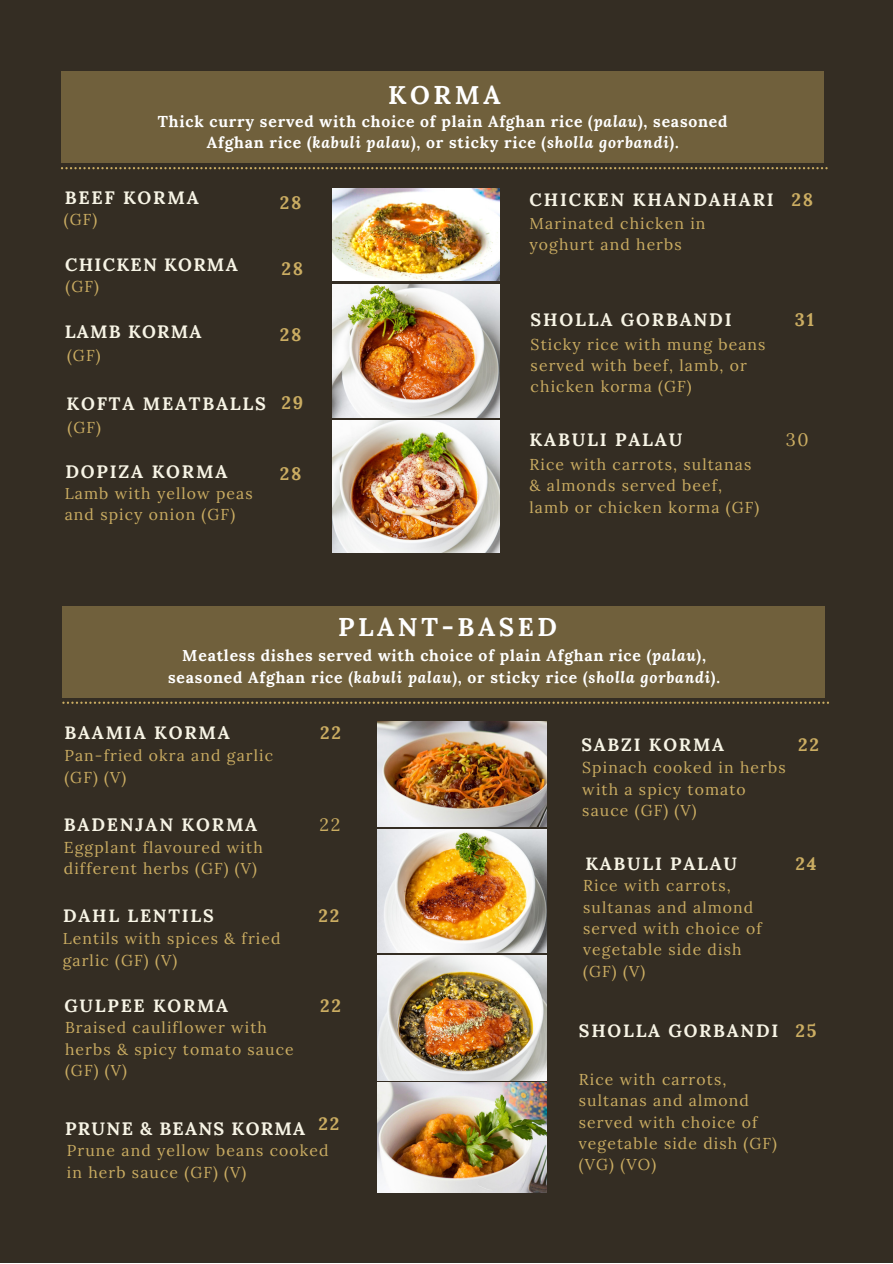
<style>
.page{position:relative;width:893px;height:1264px;background:#fff}
.page>*{position:absolute;margin:0;border:0;box-sizing:border-box;transform-origin:0 0}
.t1{font:700 25.65px "Lora";letter-spacing:.14em;color:#fff}
.t2{font:700 18px "Lora";letter-spacing:.1em;color:#f7f4e5}
.t3{font:700 18px "Lora";letter-spacing:.07em;color:#f7f4e5}
.t4{font:700 18px "Lora";letter-spacing:.1em;color:#cbad62}
.t5{font:18px "Lora";color:#cbad62}
.t6{font:700 17.85px "Lora";letter-spacing:.1em;color:#f7f4e5}
.t7{font:700 17.85px "Lora";letter-spacing:.1em;color:#cbad62}
.t8{font:17.85px "Lora";color:#cbad62}
.t9{font:15.75px/21.3px "Lora";letter-spacing:.07em;color:#cbad62}
.t10{font:700 15.75px/21.3px "Lora";letter-spacing:.05em;color:#fff;text-align:center}
.s1{font-style:italic}
.s2{color:#cbad62}
</style>
<div class="page">
<div style="left:0;top:0;width:892px;height:1262px;background:#342d23"></div>
<img style="left:332px;top:189px;width:167px;height:92px">
<img style="left:332px;top:284px;width:167px;height:133px">
<img style="left:332px;top:420px;width:167px;height:132px">
<img style="left:378px;top:829px;width:168px;height:124px">
<img style="left:378px;top:955px;width:168px;height:125px">
<img style="left:378px;top:722px;width:168px;height:104px">
<svg style="left:61px;top:167px;width:766px;height:2px"></svg>
<div style="left:61px;top:72px;width:762px;height:91px;background:#70603c"></div>
<svg style="left:62px;top:701px;width:767px;height:3px"></svg>
<div style="left:63px;top:606px;width:762px;height:91px;background:#70603c"></div>
<img style="left:378px;top:1082px;width:168px;height:110px">
<h1 class="t1" style="left:388px;top:78px;width:114px">KORMA</h1>
<p class="t10" style="left:158px;top:110px;width:571px">Thick curry served with choice of plain Afghan rice (<span class="s1">palau</span>), seasoned<br>Afghan rice (<span class="s1">kabuli palau</span>), or sticky rice (<span class="s1">sholla gorbandi</span>).</p>
<p class="t2" style="left:65px;top:185px;width:135px">BEEF KORMA</p>
<p class="t9" style="left:64px;top:208px;width:35px">(GF)</p>
<p class="t3" style="left:65px;top:253px;width:174px">CHICKEN KORMA</p>
<p class="t9" style="left:65px;top:276px;width:35px">(GF)</p>
<p class="t3" style="left:65px;top:319px;width:138px">LAMB KORMA</p>
<p class="t9" style="left:67px;top:344px;width:35px">(GF)</p>
<p class="t2" style="left:67px;top:392px;width:201px">KOFTA MEATBALLS</p>
<p class="t9" style="left:67px;top:416px;width:35px">(GF)</p>
<p class="t4" style="left:280px;top:191px;width:23px">28</p>
<p class="t4" style="left:281px;top:257px;width:23px">28</p>
<p class="t4" style="left:280px;top:323px;width:23px">28</p>
<p class="t4" style="left:281px;top:391px;width:23px">29</p>
<p class="t2" style="left:65px;top:459px;width:163px">DOPIZA KORMA</p>
<p class="t4" style="left:280px;top:462px;width:23px">28</p>
<p class="t9" style="left:65px;top:482px;width:189px">Lamb with yellow peas and spicy onion (GF)</p>
<p class="t2" style="left:529px;top:188px;width:246px">CHICKEN KHANDAHARI</p>
<p class="t9" style="left:529px;top:212px;width:177px">Marinated chicken in yoghurt and herbs</p>
<p class="t4" style="left:791px;top:188px;width:23px">28</p>
<p class="t2" style="left:530px;top:308px;width:202px">SHOLLA GORBANDI</p>
<p class="t9" style="left:530px;top:333px;width:236px">Sticky rice with mung beans served with beef, lamb, or chicken korma (GF)</p>
<p class="t2" style="left:529px;top:428px;width:154px">KABULI PALAU</p>
<p class="t9" style="left:529px;top:453px;width:231px">Rice with carrots, sultanas &amp; almonds served beef, lamb or chicken korma (GF)</p>
<p class="t4" style="left:794px;top:308px;width:21px">31</p>
<p class="t5" style="left:785px;top:428px;width:24px">30</p>
<h1 class="t1" style="left:338px;top:610px;width:220px">PLANT-BASED</h1>
<p class="t10" style="left:168px;top:645px;width:553px">Meatless dishes served with choice of plain Afghan rice (<span class="s1">palau</span>), seasoned Afghan rice (<span class="s1">kabuli palau</span>), or sticky rice (<span class="s1">sholla gorbandi</span>).</p>
<p class="t2" style="left:64px;top:721px;width:167px">BAAMIA KORMA</p>
<p class="t9" style="left:64px;top:745px;width:210px">Pan-fried okra and garlic (GF) (V)</p>
<p class="t2" style="left:64px;top:812px;width:195px">BADENJAN KORMA</p>
<p class="t9" style="left:64px;top:836px;width:200px">Eggplant flavoured with different herbs (GF) (V)</p>
<p class="t6" style="left:63px;top:904px;width:152px">DAHL LENTILS</p>
<p class="t9" style="left:63px;top:928px;width:219px">Lentils with spices &amp; fried garlic (GF) (V)</p>
<p class="t6" style="left:64px;top:993px;width:165px">GULPEE KORMA</p>
<p class="t9" style="left:65px;top:1017px;width:230px">Braised cauliflower with herbs &amp; spicy tomato sauce (GF) (V)</p>
<p class="t7" style="left:320px;top:721px;width:22px">22</p>
<p class="t8" style="left:319px;top:812px;width:22px">22</p>
<p class="t7" style="left:318px;top:904px;width:22px">22</p>
<p class="t7" style="left:320px;top:993px;width:22px">22</p>
<p class="t7" style="left:318px;top:1112px;width:22px">22</p>
<p class="t3" style="left:65px;top:1116px;width:241px">PRUNE &amp; BEANS KORMA</p>
<p class="t9" style="left:67px;top:1139px;width:263px">Prune and yellow beans cooked in herb sauce (GF) (V)</p>
<p class="t6" style="left:581px;top:732px;width:144px">SABZI KORMA</p>
<p class="t9" style="left:582px;top:757px;width:205px">Spinach cooked in herbs with a spicy tomato sauce (GF) (V)</p>
<p class="t7" style="left:798px;top:733px;width:22px">22</p>
<p class="t6" style="left:585px;top:852px;width:153px">KABULI PALAU</p>
<p class="t7" style="left:795px;top:852px;width:23px">24</p>
<p class="t9" style="left:583px;top:874px;width:180px">Rice with carrots, sultanas and almond served with choice of vegetable side dish (GF) (V)</p>
<p class="t6" style="left:579px;top:1018px;width:239px">SHOLLA GORBANDI <span class="s2">25</span></p>
<p class="t9" style="left:579px;top:1068px;width:200px">Rice with carrots, sultanas and almond served with choice of vegetable side dish (GF) (VG) (VO)</p>
</div>
